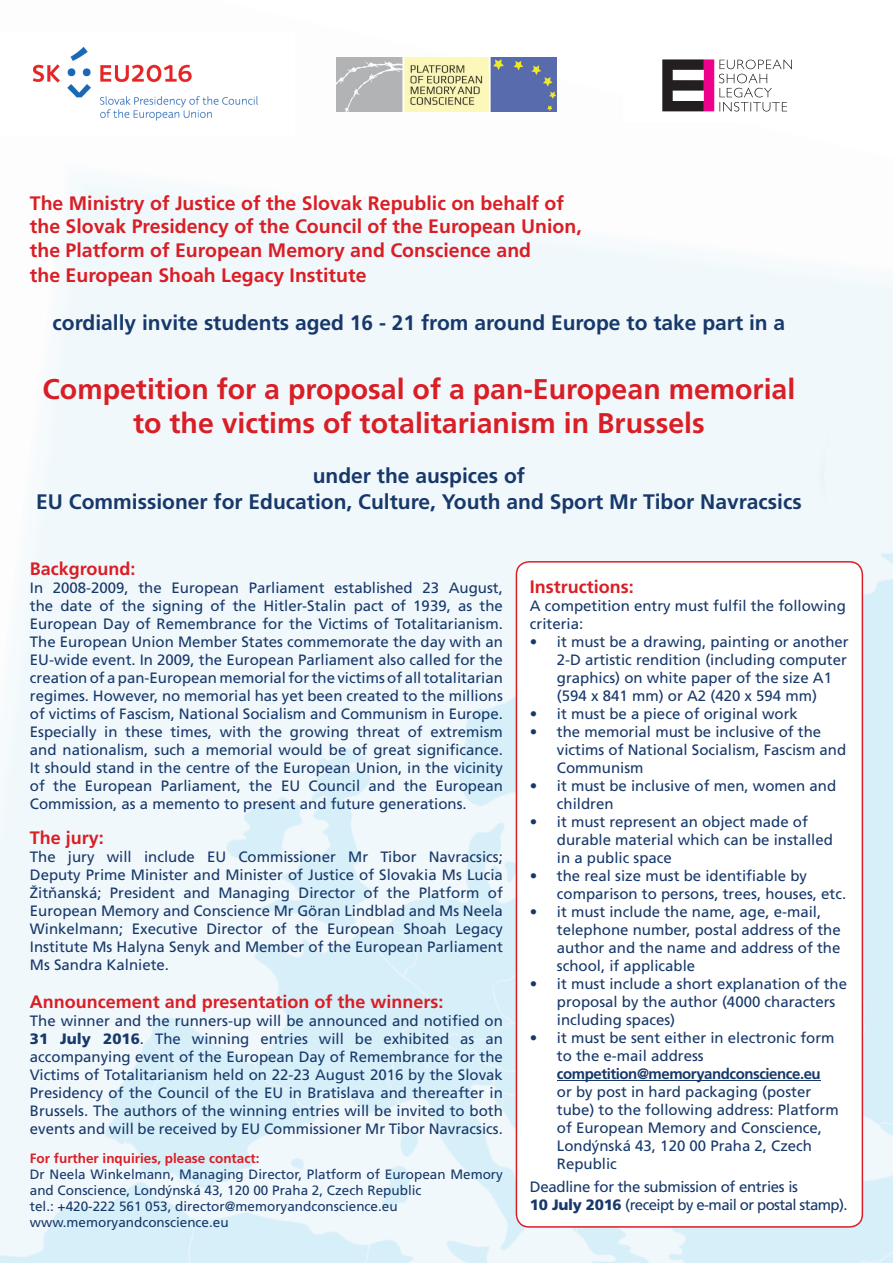
<style>
.page{position:relative;width:893px;height:1263px;background:#fff}
.page>*{position:absolute;margin:0;border:0;box-sizing:border-box;transform-origin:0 0}
.t1{font:700 28.5px/34.2px "Frutiger CE";color:#d91f26;text-align:center}
.t2{font:700 21px/25.2px "Frutiger CE";color:#17396a;text-align:center}
.t3{font:700 19.5px/23.4px "Frutiger CE";color:#d91f26}
.t4{font:700 18px "Frutiger CE";color:#d91f26}
.t5{font:15px/18px "Frutiger CE";color:#17396a}
.t6{font:15px/18px "Frutiger CE";letter-spacing:-.02em;color:#17396a}
.t7{font:700 15px "Frutiger CE";letter-spacing:-.03em;color:#17396a}
.t8{font:13.5px/16.2px "Frutiger CE";color:#17396a}
.t9{font:700 13.5px "Frutiger CE";color:#d91f26}
.s1{font-weight:900}
</style>
<div class="page">
<img style="left:201px;top:219px;width:692px;height:1044px">
<div style="left:12px;top:181px;width:370px;height:595px;background:#f1f8fc"></div>
<div style="left:677px;top:333px;width:216px;height:930px;background:#f1f8fc"></div>
<img style="left:731px;top:565px;width:162px;height:698px">
<div style="left:785px;top:797px;width:108px;height:466px;background:#d6eff9"></div>
<div style="left:0;top:716px;width:250px;height:267px;background:#f1f8fc"></div>
<img style="left:839px;top:1033px;width:54px;height:230px">
<img style="left:0;top:935px;width:201px;height:218px">
<img style="left:0;top:1153px;width:256px;height:110px">
<img style="left:242px;top:1213px;width:228px;height:50px">
<img style="left:32px;top:46px;width:227px;height:75px">
<img style="left:336px;top:57px;width:221px;height:54px">
<svg style="left:662px;top:59px;width:130px;height:53px"></svg>
<svg style="left:516px;top:561px;width:347px;height:667px"></svg>
<h3 class="t3" style="left:30px;top:191px;width:553px">The Ministry of Justice of the Slovak Republic on behalf of the Slovak Presidency of the Council of the European Union, the Platform of European Memory and Conscience and</h3>
<h3 class="t3" style="left:30px;top:263px;width:338px">the European Shoah Legacy Institute</h3>
<h2 class="t2" style="left:53px;top:310px;width:734px">cordially invite students aged 16 - 21 from around Europe to take part in a</h2>
<h1 class="t1" style="left:43px;top:372px;width:754px">Competition for a proposal of a pan-European memorial to the victims of totalitarianism in Brussels</h1>
<h2 class="t2" style="left:36px;top:463px;width:767px">under the auspices of<br>EU Commissioner for Education, Culture, Youth and Sport Mr Tibor Navracsics</h2>
<p class="t4" style="left:30px;top:559px;width:107px">Background:</p>
<p class="t5" style="left:30px;top:579px;width:475px;text-align:justify">In 2008-2009, the European Parliament established 23 August, the date of the signing of the Hitler-Stalin pact of 1939, as the European Day of Remembrance for the Victims of Totalitarianism.<br>The European Union Member States commemorate the day with an EU-wide event. In 2009, the European Parliament also called for the creation of a pan-European memorial for the victims of all totalitarian regimes. However, no memorial has yet been created to the millions of victims of Fascism, National Socialism and Communism in Europe.<br>Especially in these times, with the growing threat of extremism and nationalism, such a memorial would be of great significance.<br>It should stand in the centre of the European Union, in the vicinity of the European Parliament, the EU Council and the European Commission, as a memento to present and future generations.</p>
<p class="t4" style="left:30px;top:827px;width:76px">The jury:</p>
<p class="t5" style="left:30px;top:847px;width:475px;text-align:justify">The jury will include EU Commissioner Mr Tibor Navracsics; Deputy Prime Minister and Minister of Justice of Slovakia Ms Lucia Žitňanská; President and Managing Director of the Platform of European Memory and Conscience Mr Göran Lindblad and Ms Neela Winkelmann; Executive Director of the European Shoah Legacy Institute Ms Halyna Senyk and Member of the European Parliament Ms Sandra Kalniete.</p>
<p class="t4" style="left:30px;top:991px;width:415px">Announcement and presentation of the winners:</p>
<p class="t5" style="left:30px;top:1011px;width:475px;text-align:justify">The winner and the runners-up will be announced and notified on <span class="s1">31 July 2016</span>. The winning entries will be exhibited as an accompanying event of the European Day of Remembrance for the Victims of Totalitarianism held on 22-23 August 2016 by the Slovak Presidency of the Council of the EU in Bratislava and thereafter in Brussels. The authors of the winning entries will be invited to both events and will be received by EU Commissioner Mr Tibor Navracsics.</p>
<p class="t9" style="left:30px;top:1150px;width:231px">For further inquiries, please contact:</p>
<p class="t8" style="left:30px;top:1166px;width:475px">Dr Neela Winkelmann, Managing Director, Platform of European Memory and Conscience, Londýnská 43, 120 00 Praha 2, Czech Republic<br>tel.: +420-222 561 053, director@memoryandconscience.eu www.memoryandconscience.eu</p>
<p class="t4" style="left:530px;top:577px;width:105px">Instructions:</p>
<p class="t5" style="left:530px;top:597px;width:317px">A competition entry must fulfil the following criteria:</p>
<p class="t5" style="left:557px;top:633px;width:293px;text-indent:-27px">• it must be a drawing, painting or another 2-D artistic rendition (including computer graphics) on white paper of the size A1 (594 x 841 mm) or A2 (420 x 594 mm)</p>
<p class="t5" style="left:530px;top:705px;width:269px">• it must be a piece of original work</p>
<p class="t5" style="left:557px;top:723px;width:291px;text-indent:-27px">• the memorial must be inclusive of the victims of National Socialism, Fascism and<br>Communism</p>
<p class="t5" style="left:557px;top:777px;width:281px;text-indent:-27px">• it must be inclusive of men, women and children</p>
<p class="t5" style="left:557px;top:813px;width:277px;text-indent:-27px">• it must represent an object made of durable material which can be installed in a public space</p>
<p class="t5" style="left:557px;top:867px;width:291px;text-indent:-27px">• the real size must be identifiable by comparison to persons, trees, houses, etc.</p>
<p class="t5" style="left:557px;top:903px;width:285px;text-indent:-27px">• it must include the name, age, e-mail, telephone number, postal address of the author and the name and address of the school, if applicable</p>
<p class="t5" style="left:557px;top:975px;width:292px;text-indent:-27px">• it must include a short explanation of the proposal by the author (4000 characters including spaces)</p>
<p class="t5" style="left:557px;top:1029px;width:279px;text-indent:-27px">• it must be sent either in electronic form to the e-mail address</p>
<p class="t7" style="left:557px;top:1065px;width:265px">competition@memoryandconscience.eu</p>
<p class="t5" style="left:557px;top:1083px;width:283px">or by post in hard packaging (poster tube) to the following address: Platform of European Memory and Conscience,<br>Londýnská 43, 120 00 Praha 2, Czech<br>Republic</p>
<p class="t6" style="left:530px;top:1177px;width:319px">Deadline for the submission of entries is<br><span class="s1">10 July 2016</span> (receipt by e-mail or postal stamp).</p>
</div>
